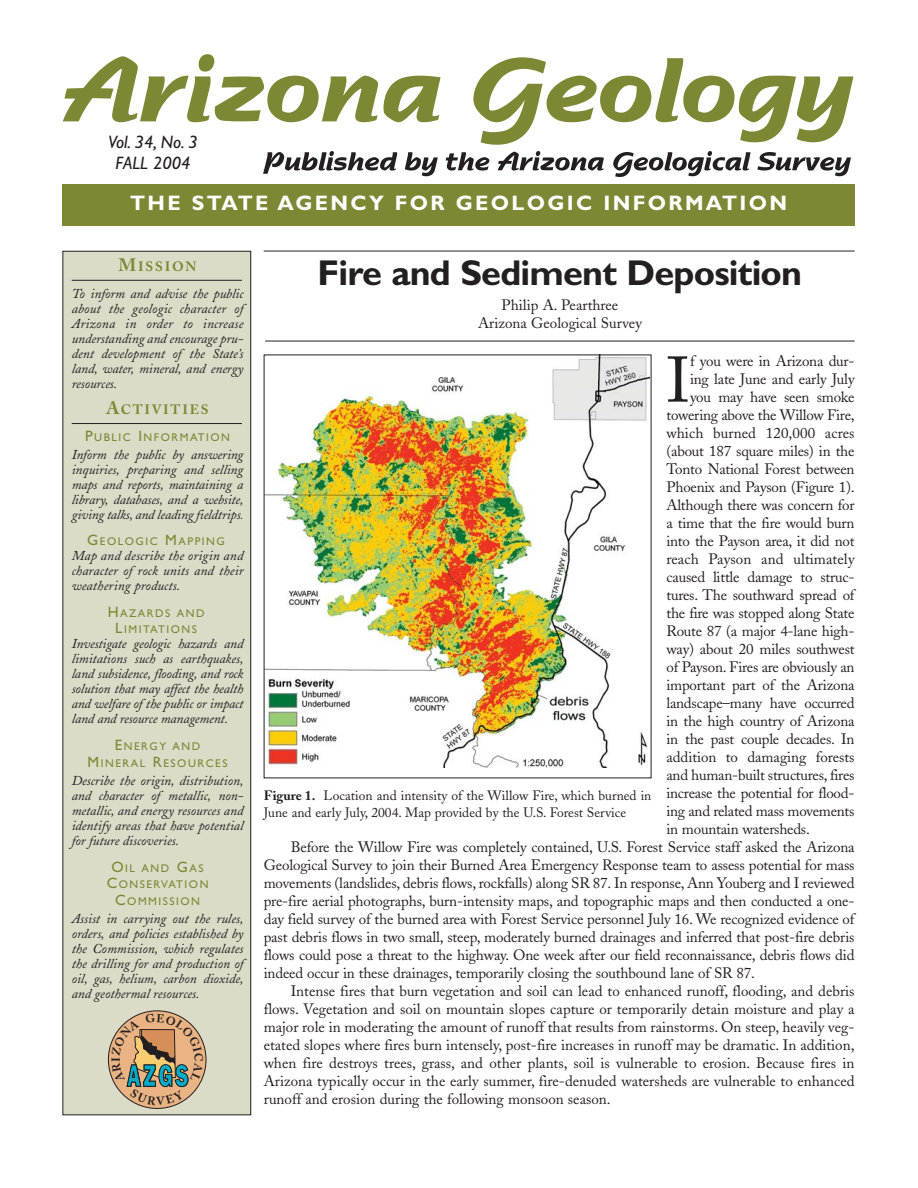
<style>
.page{position:relative;width:918px;height:1188px;background:#fff}
.page>*{position:absolute;margin:0;border:0;box-sizing:border-box;transform-origin:0 0}
.t1{font:63.75px "Adobe Caslon";color:#231f20}
.t2{font:700 36px "Gill Sans";letter-spacing:-.02em;color:#231f20}
.t3{font:700 21px "Gill Sans";letter-spacing:.11em;color:#fff}
.t4{font:italic 18px/21px "Gill Sans";color:#231f20;text-align:center}
.t5{font:15px/18px "Adobe Caslon";letter-spacing:-.01em;color:#231f20;text-align:center}
.t6{font:italic 13.5px/15px "Adobe Caslon";letter-spacing:-.005em;color:#231f20;text-align:justify}
.t7{font:13.5px/16.5px "Adobe Caslon";color:#231f20}
.t8{font:700 13.5px "Adobe Caslon";letter-spacing:.135em;color:#7e8733}
.t9{font:700 11.55px "Adobe Caslon";color:#231f20}
.t10{font:11.25px/16.5px "Gill Sans";letter-spacing:.135em;color:#7e8733;text-align:center}
.s1{font-weight:700;font-style:normal;font-size:18px;color:#7e8733}
.s2{font-weight:700;font-style:normal;color:#7e8733}
.s3{font-size:18px}
.s4{font-size:15px}
.s5{font-size:12px}
.s6{font-weight:700}
</style>
<div class="page">
<svg style="left:63px;top:54px;width:315px;height:68px"></svg>
<svg style="left:384px;top:76px;width:57px;height:46px"></svg>
<svg style="left:473px;top:57px;width:380px;height:88px"></svg>
<svg style="left:263px;top:151px;width:134px;height:23px"></svg>
<svg style="left:405px;top:152px;width:33px;height:24px"></svg>
<svg style="left:446px;top:152px;width:43px;height:19px"></svg>
<svg style="left:498px;top:151px;width:106px;height:20px"></svg>
<svg style="left:613px;top:151px;width:137px;height:26px"></svg>
<svg style="left:757px;top:152px;width:94px;height:24px"></svg>
<div style="left:63px;top:251px;width:188px;height:864px;background:#dbdbc7"></div>
<div style="left:63px;top:251px;width:188px;height:864px;border:1px solid #231f20"></div>
<div style="left:63px;top:185px;width:792px;height:41px;background:#7e8733"></div>
<hr style="left:265px;top:341px;width:590px;height:1px;background:#231f20">
<hr style="left:264px;top:251px;width:591px;height:1px;background:#231f20">
<hr style="left:72px;top:280px;width:170px;height:1px;background:#231f20">
<hr style="left:72px;top:423px;width:170px;height:1px;background:#231f20">
<img style="left:266px;top:357px;width:383px;height:410px">
<svg style="left:111px;top:1014px;width:92px;height:91px;background:#bfa47f"></svg>
<p class="t4" style="left:108px;top:133px;width:91px">Vol. 34, No. 3<br>FALL 2004</p>
<h3 class="t3" style="left:130px;top:196px;width:659px">THE STATE AGENCY FOR GEOLOGIC INFORMATION</h3>
<p class="t6" style="left:72px;top:254px;width:173px;line-height:27.5px;text-align:center"><span class="s1">M</span><span class="s2">ISSION<br></span>To inform and advise the public</p>
<p class="t6" style="left:72px;top:303px;width:173px">about the geologic character of Arizona in order to increase understanding and encourage pru&shy;dent development of the State’s land, water, mineral, and energy resources.</p>
<p class="t8" style="left:107px;top:404px;width:104px"><span class="s3">A</span>CTIVITIES</p>
<p class="t10" style="left:85px;top:430px;width:146px"><span class="s4">P</span>UBLIC <span class="s4">I</span>NFORMATION</p>
<p class="t6" style="left:72px;top:449px;width:173px">Inform the public by answering inquiries, preparing and selling maps and reports, maintaining a library, databases, and a website, giving talks, and leading fieldtrips<span class="s5">.</span></p>
<p class="t10" style="left:87px;top:534px;width:139px"><span class="s4">G</span>EOLOGIC <span class="s4">M</span>APPING</p>
<p class="t6" style="left:72px;top:549px;width:173px">Map and describe the origin and character of rock units and their weathering products.</p>
<p class="t10" style="left:108px;top:606px;width:98px"><span class="s4">H</span>AZARDS AND<br><span class="s4">L</span>IMITATIONS</p>
<p class="t6" style="left:72px;top:638px;width:173px">Investigate geologic hazards and limitations such as earthquakes, land subsidence, flooding, and rock solution that may affect the health and welfare of the public or impact land and resource management.</p>
<p class="t10" style="left:88px;top:739px;width:141px"><span class="s4">E</span>NERGY AND<br><span class="s4">M</span>INERAL <span class="s4">R</span>ESOURCES</p>
<p class="t6" style="left:72px;top:774px;width:173px">Describe the origin, distribution, and character of metallic, non&shy;metallic, and energy resources and identify areas that have potential for future discoveries.</p>
<p class="t10" style="left:107px;top:861px;width:103px"><span class="s4">O</span>IL AND <span class="s4">G</span>AS<br><span class="s4">C</span>ONSERVATION<br><span class="s4">C</span>OMMISSION</p>
<p class="t6" style="left:72px;top:912px;width:173px">Assist in carrying out the rules, orders, and policies established by the Commission, which regulates the drilling for and production of oil, gas, helium, carbon dioxide, and geothermal resources.</p>
<p class="t9" style="left:111px;top:1062px;width:6px;rotate:-90deg">I</p>
<h2 class="t2" style="left:318px;top:261px;width:486px">Fire and Sediment Deposition</h2>
<p class="t5" style="left:478px;top:298px;width:165px">Philip A. Pearthree<br>Arizona Geological Survey</p>
<h1 class="t1" style="left:666px;top:355px;width:25px">I</h1>
<p class="t5" style="left:690px;top:353px;width:166px">f you were in Arizona dur-</p>
<p class="t5" style="left:690px;top:371px;width:166px">ing late June and early July</p>
<p class="t5" style="left:690px;top:389px;width:166px">you may have seen smoke</p>
<p class="t5" style="left:666px;top:407px;width:190px">towering above the Willow Fire,</p>
<p class="t5" style="left:666px;top:425px;width:190px">which burned 120,000 acres</p>
<p class="t5" style="left:666px;top:443px;width:190px">(about 187 square miles) in the</p>
<p class="t5" style="left:666px;top:461px;width:190px">Tonto National Forest between</p>
<p class="t5" style="left:666px;top:479px;width:190px">Phoenix and Payson (Figure 1).</p>
<p class="t5" style="left:666px;top:497px;width:190px">Although there was concern for</p>
<p class="t5" style="left:666px;top:515px;width:190px">a time that the fire would burn</p>
<p class="t5" style="left:666px;top:533px;width:190px">into the Payson area, it did not</p>
<p class="t5" style="left:666px;top:551px;width:190px">reach Payson and ultimately</p>
<p class="t5" style="left:666px;top:569px;width:190px">caused little damage to struc-</p>
<p class="t5" style="left:666px;top:587px;width:190px">tures. The southward spread of</p>
<p class="t5" style="left:666px;top:605px;width:190px">the fire was stopped along State</p>
<p class="t5" style="left:666px;top:623px;width:190px">Route 87 (a major 4-lane high-</p>
<p class="t5" style="left:666px;top:641px;width:190px">way) about 20 miles southwest</p>
<p class="t5" style="left:666px;top:659px;width:190px">of Payson. Fires are obviously an</p>
<p class="t5" style="left:666px;top:677px;width:190px">important part of the Arizona</p>
<p class="t5" style="left:666px;top:695px;width:190px">landscape–many have occurred</p>
<p class="t5" style="left:666px;top:713px;width:190px">in the high country of Arizona</p>
<p class="t5" style="left:666px;top:731px;width:190px">in the past couple decades. In</p>
<p class="t5" style="left:666px;top:749px;width:190px">addition to damaging forests</p>
<p class="t5" style="left:666px;top:767px;width:190px">and human-built structures, fires</p>
<p class="t5" style="left:666px;top:785px;width:190px">increase the potential for flood-</p>
<p class="t5" style="left:666px;top:803px;width:190px">ing and related mass movements</p>
<p class="t5" style="left:666px;top:821px;width:145px">in mountain watersheds.</p>
<p class="t5" style="left:291px;top:839px;width:565px">Before the Willow Fire was completely contained, U.S. Forest Service staff asked the Arizona</p>
<p class="t5" style="left:264px;top:857px;width:592px">Geological Survey to join their Burned Area Emergency Response team to assess potential for mass</p>
<p class="t5" style="left:264px;top:875px;width:592px">movements (landslides, debris flows, rockfalls) along SR 87. In response, Ann Youberg and I reviewed</p>
<p class="t5" style="left:264px;top:893px;width:592px">pre-fire aerial photographs, burn-intensity maps, and topographic maps and then conducted a one-</p>
<p class="t5" style="left:264px;top:911px;width:592px">day field survey of the burned area with Forest Service personnel July 16. We recognized evidence of</p>
<p class="t5" style="left:264px;top:929px;width:592px">past debris flows in two small, steep, moderately burned drainages and inferred that post-fire debris</p>
<p class="t5" style="left:264px;top:947px;width:592px">flows could pose a threat to the highway. One week after our field reconnaissance, debris flows did</p>
<p class="t5" style="left:264px;top:965px;width:493px">indeed occur in these drainages, temporarily closing the southbound lane of SR 87.</p>
<p class="t5" style="left:291px;top:983px;width:565px">Intense fires that burn vegetation and soil can lead to enhanced runoff, flooding, and debris</p>
<p class="t5" style="left:264px;top:1001px;width:592px">flows. Vegetation and soil on mountain slopes capture or temporarily detain moisture and play a</p>
<p class="t5" style="left:264px;top:1019px;width:592px">major role in moderating the amount of runoff that results from rainstorms. On steep, heavily veg-</p>
<p class="t5" style="left:264px;top:1037px;width:592px">etated slopes where fires burn intensely, post-fire increases in runoff may be dramatic. In addition,</p>
<p class="t5" style="left:264px;top:1055px;width:592px">when fire destroys trees, grass, and other plants, soil is vulnerable to erosion. Because fires in</p>
<p class="t5" style="left:264px;top:1073px;width:592px">Arizona typically occur in the early summer, fire-denuded watersheds are vulnerable to enhanced</p>
<p class="t5" style="left:264px;top:1091px;width:348px">runoff and erosion during the following monsoon season.</p>
<p class="t7" style="left:264px;top:789px;width:389px"><span class="s6">Figure 1.</span> Location and intensity of the Willow Fire, which burned in<br>June and early July, 2004. Map provided by the U.S. Forest Service</p>
</div>
